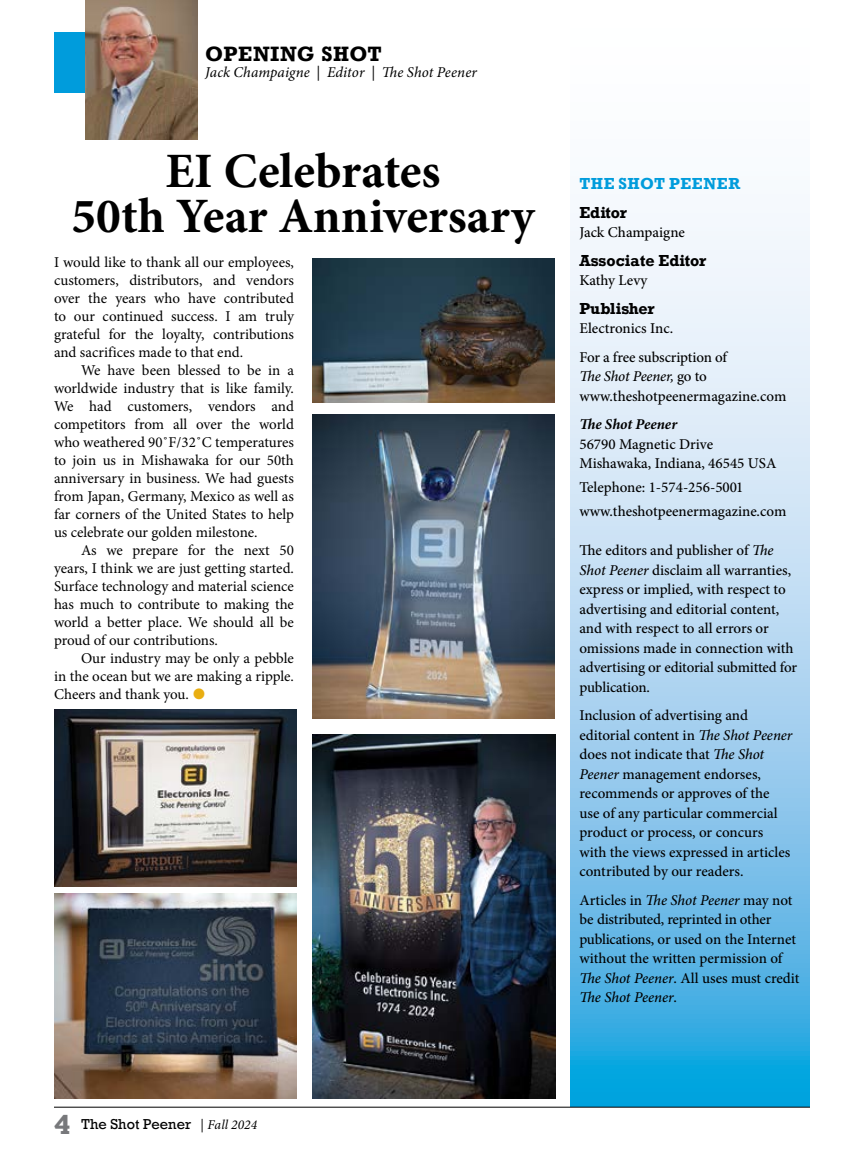
<style>
.page{position:relative;width:864px;height:1161px;background:#fff}
.page>*{position:absolute;margin:0;border:0;box-sizing:border-box;transform-origin:0 0}
.t1{font:700 49.5px/45px "Minion Pro";color:#000;text-align:center}
.t2{font:700 19.5px "Rockwell";letter-spacing:.02em;color:#000}
.t3{font:500 15px/19.5px "Minion Pro";letter-spacing:-.005em;color:#000}
.t4{font:15px/18px "Minion Pro";letter-spacing:-.005em;color:#000;text-align:justify}
.t5{font:italic 15px "Minion Pro";letter-spacing:.005em;color:#000}
.t6{font:700 15px "Rockwell";color:#000}
.t7{font:700 15px "Rockwell";letter-spacing:.03em;color:#009cdc}
.t8{font:italic 700 15px "Minion Pro";letter-spacing:-.005em;color:#000}
.t9{font:13.5px "Rockwell";color:#000}
.s1{color:#e9ae11}
.s2{font-style:italic}
.s3{font-weight:700;font-size:25.5px;color:#77787b}
.s4{font-family:"Minion Pro"}
.s5{font-family:"Minion Pro";font-style:italic}
</style>
<div class="page">
<svg style="left:570px;top:213px;width:240px;height:894px;background:#a2d3ef"></svg>
<div style="left:54px;top:32px;width:31px;height:60px;background:#009cdc"></div>
<img style="left:85px;top:0;width:113px;height:139px">
<hr style="left:54px;top:1107px;width:756px;height:1px;background:#000">
<img style="left:312px;top:414px;width:243px;height:305px">
<img style="left:312px;top:735px;width:243px;height:364px">
<img style="left:54px;top:710px;width:243px;height:177px">
<img style="left:54px;top:894px;width:243px;height:204px">
<img style="left:312px;top:258px;width:243px;height:145px">
<h2 class="t2" style="left:205px;top:41px;width:178px">OPENING SHOT</h2>
<p class="t5" style="left:205px;top:62px;width:273px">Jack Champaigne | Editor | The Shot Peener</p>
<h1 class="t1" style="left:72px;top:148px;width:464px">EI Celebrates<br>50th Year Anniversary</h1>
<p class="t4" style="left:54px;top:254px;width:242px">I would like to thank all our employees, customers, distributors, and vendors over the years who have contributed to our continued success. I am truly grateful for the loyalty, contributions and sacrifices made to that end.</p>
<p class="t4" style="left:54px;top:362px;width:242px;text-indent:27px">We have been blessed to be in a worldwide industry that is like family.<br>We had customers, vendors and competitors from all over the world who weathered 90˚F/32˚C temperatures to join us in Mishawaka for our 50th anniversary in business. We had guests from Japan, Germany, Mexico as well as far corners of the United States to help us celebrate our golden milestone.</p>
<p class="t4" style="left:54px;top:542px;width:242px;text-indent:27px">As we prepare for the next 50 years, I think we are just getting started.<br>Surface technology and material science has much to contribute to making the world a better place. We should all be proud of our contributions.</p>
<p class="t4" style="left:54px;top:650px;width:242px;text-indent:27px">Our industry may be only a pebble in the ocean but we are making a ripple.<br>Cheers and thank you. <span class="s1">●</span></p>
<p class="t7" style="left:579px;top:174px;width:162px">THE SHOT PEENER</p>
<p class="t6" style="left:579px;top:202px;width:49px">Editor</p>
<p class="t3" style="left:579px;top:223px;width:107px">Jack Champaigne</p>
<p class="t6" style="left:579px;top:250px;width:129px">Associate Editor</p>
<p class="t3" style="left:579px;top:271px;width:69px">Kathy Levy</p>
<p class="t6" style="left:579px;top:298px;width:77px">Publisher</p>
<p class="t3" style="left:579px;top:314px;width:149px;line-height:28.5px">Electronics Inc.<br>For a free subscription of</p>
<p class="t3" style="left:579px;top:367px;width:208px"><span class="s2">The Shot Peener,</span> go to www.theshotpeenermagazine.com</p>
<p class="t8" style="left:579px;top:414px;width:99px">The Shot Peener</p>
<p class="t3" style="left:579px;top:434px;width:199px">56790 Magnetic Drive<br>Mishawaka, Indiana, 46545 USA</p>
<p class="t3" style="left:579px;top:475px;width:208px;line-height:24px">Telephone: 1-574-256-5001 www.theshotpeenermagazine.com</p>
<p class="t3" style="left:579px;top:541px;width:219px">The editors and publisher of <span class="s2">The<br>Shot Peener</span> disclaim all warranties, express or implied, with respect to advertising and editorial content, and with respect to all errors or omissions made in connection with advertising or editorial submitted for publication.</p>
<p class="t3" style="left:579px;top:706px;width:215px">Inclusion of advertising and editorial content in <span class="s2">The Shot Peener </span>does not indicate that <span class="s2">The Shot<br>Peener</span> management endorses, recommends or approves of the use of any particular commercial product or process, or concurs with the views expressed in articles contributed by our readers.</p>
<p class="t3" style="left:579px;top:890px;width:222px">Articles in <span class="s2">The Shot Peener</span> may not be distributed, reprinted in other publications, or used on the Internet without the written permission of<br><span class="s2">The Shot Peener</span>. All uses must credit<br><span class="s2">The Shot Peener</span>.</p>
<p class="t9" style="left:54px;top:1116px;width:205px"><span class="s3">4</span> The Shot Peener <span class="s4">|</span> <span class="s5">Fall 2024</span></p>
</div>
